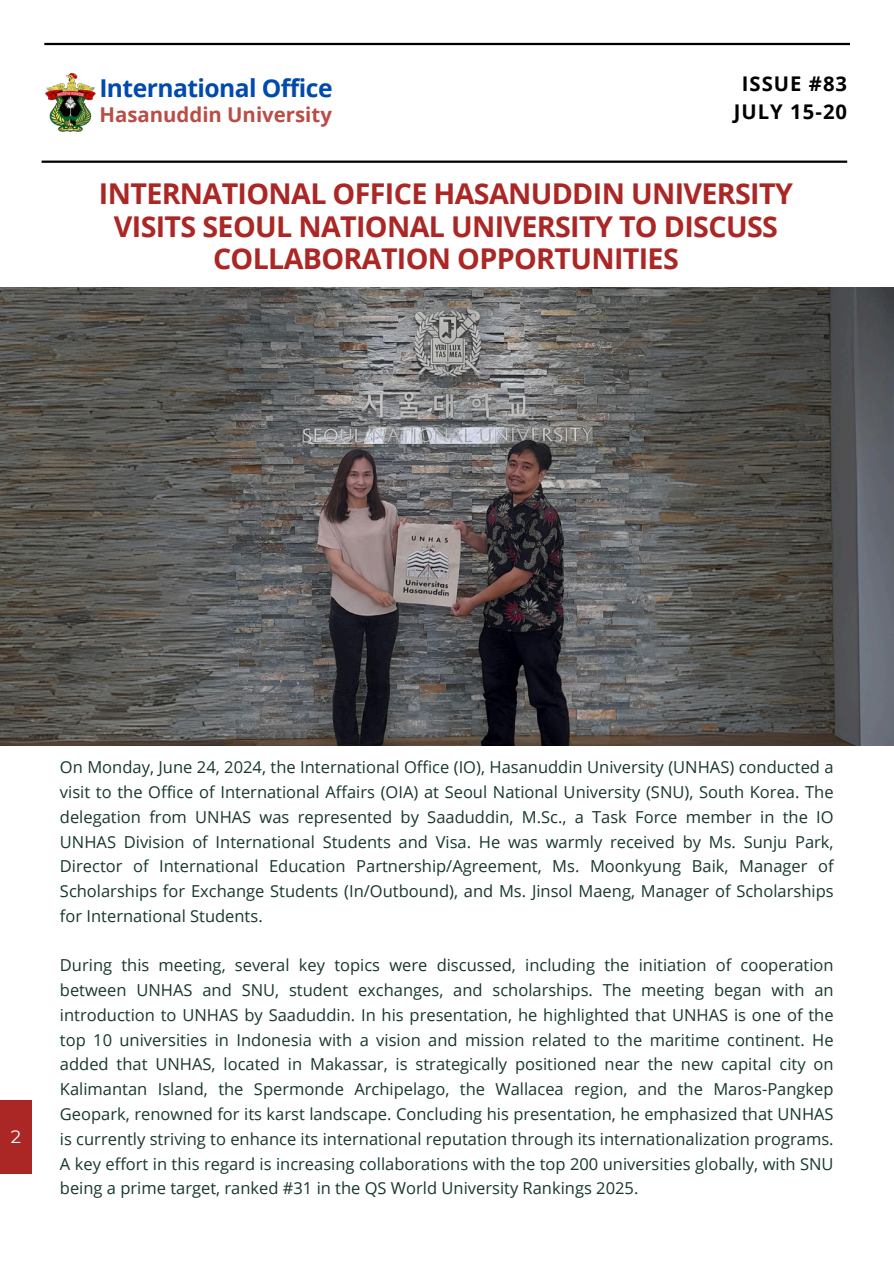
<style>
.page{position:relative;width:894px;height:1264px;background:#fff}
.page>*{position:absolute;margin:0;border:0;box-sizing:border-box;transform-origin:0 0}
.t1{font:700 28.65px/32.2px "Open Sans";letter-spacing:-.02em;color:#aa2725;text-align:center}
.t2{font:700 24.6px "Open Sans";letter-spacing:-.02em;color:#004aad}
.t3{font:700 20.4px "Open Sans";color:#ba4d46}
.t4{font:700 20.25px/28.2px "Open Sans";letter-spacing:.05em;color:#000;text-align:center}
.t5{font:18px "Montserrat";color:#fff}
.t6{font:16.5px/24.8px "Open Sans";color:#19372f;text-align:justify}
</style>
<div class="page">
<div style="left:0;top:1100px;width:32px;height:74px;background:#aa2725"></div>
<img style="left:45px;top:72px;width:50px;height:60px">
<hr style="left:44px;top:43px;width:805px;height:2px;background:#000">
<hr style="left:42px;top:160px;width:805px;height:3px;background:#000">
<img style="left:0;top:287px;width:893px;height:458px">
<h2 class="t2" style="left:99px;top:71px;width:235px">International Office</h2>
<h3 class="t3" style="left:99px;top:100px;width:234px">Hasanuddin University</h3>
<h1 class="t4" style="left:733px;top:69px;width:115px">ISSUE #83<br>JULY 15-20</h1>
<p class="t1" style="left:99px;top:177px;width:695px">INTERNATIONAL OFFICE HASANUDDIN UNIVERSITY<br>VISITS SEOUL NATIONAL UNIVERSITY TO DISCUSS<br>COLLABORATION OPPORTUNITIES</p>
<p class="t5" style="left:11px;top:1125px;width:12px">2</p>
<p class="t6" style="left:60px;top:754px;width:775px">On Monday, June 24, 2024, the International Office (IO), Hasanuddin University (UNHAS) conducted a visit to the Office of International Affairs (OIA) at Seoul National University (SNU), South Korea. The delegation from UNHAS was represented by Saaduddin, M.Sc., a Task Force member in the IO UNHAS Division of International Students and Visa. He was warmly received by Ms. Sunju Park, Director of International Education Partnership/Agreement, Ms. Moonkyung Baik, Manager of Scholarships for Exchange Students (In/Outbound), and Ms. Jinsol Maeng, Manager of Scholarships for International Students.</p>
<p class="t6" style="left:60px;top:952px;width:775px">During this meeting, several key topics were discussed, including the initiation of cooperation between UNHAS and SNU, student exchanges, and scholarships. The meeting began with an introduction to UNHAS by Saaduddin. In his presentation, he highlighted that UNHAS is one of the top 10 universities in Indonesia with a vision and mission related to the maritime continent. He added that UNHAS, located in Makassar, is strategically positioned near the new capital city on Kalimantan Island, the Spermonde Archipelago, the Wallacea region, and the Maros-Pangkep Geopark, renowned for its karst landscape. Concluding his presentation, he emphasized that UNHAS is currently striving to enhance its international reputation through its internationalization programs.<br>A key effort in this regard is increasing collaborations with the top 200 universities globally, with SNU being a prime target, ranked #31 in the QS World University Rankings 2025.</p>
</div>
